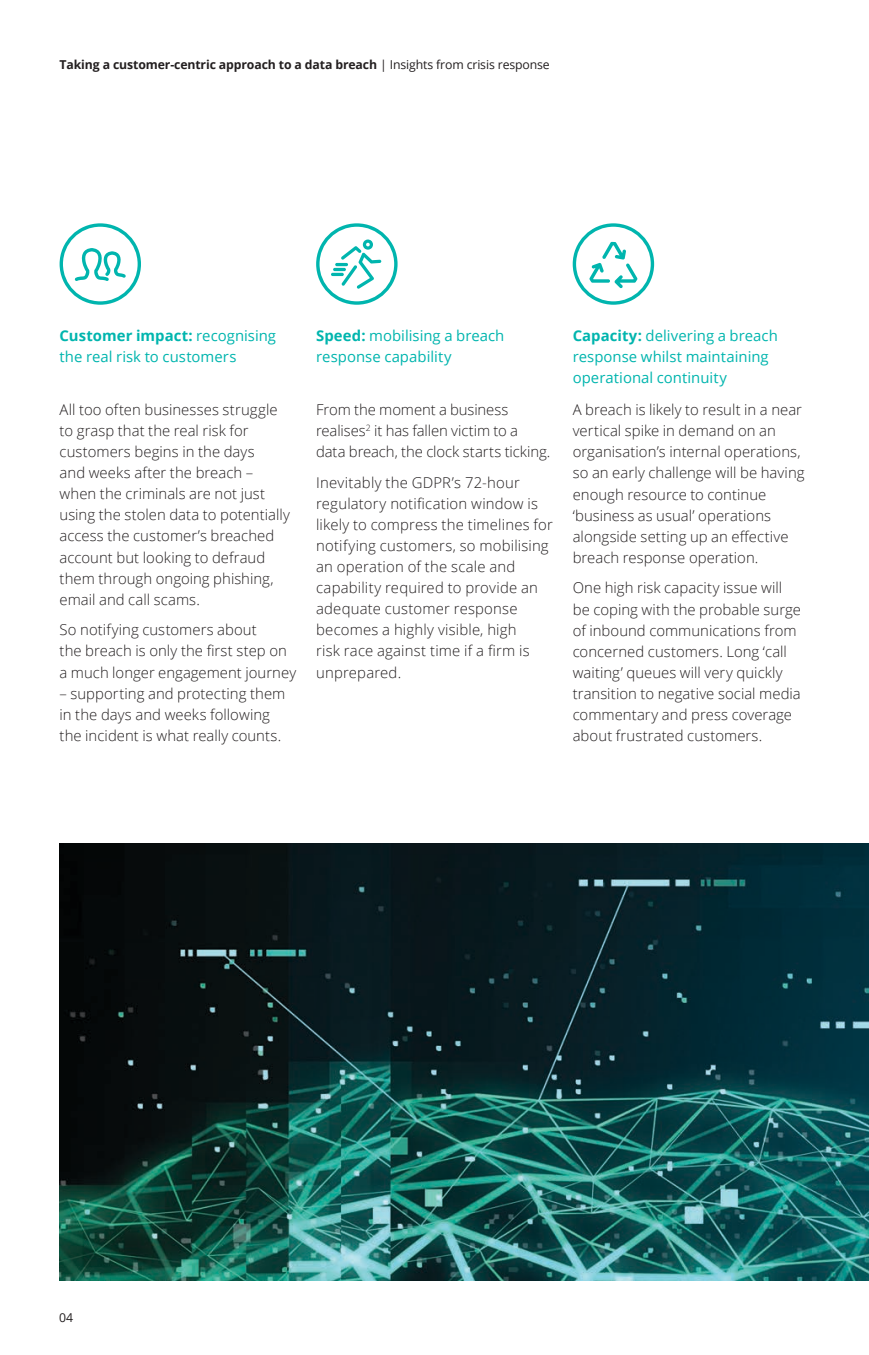
<style>
.page{position:relative;width:869px;height:1355px;background:#fff}
.page>*{position:absolute;margin:0;border:0;box-sizing:border-box;transform-origin:0 0}
.Smaller_Text{font:300 14.88px/21px "Open Sans";letter-spacing:.005em;color:#231f20}
.Body_copy__8_5_12pt{font:14.88px/21px "Open Sans";letter-spacing:.005em;color:#00b5ae}
.t1{font:700 12.25px "Open Sans";letter-spacing:-.01em;color:#231f20}
.t2{font:12.25px "Open Sans";color:#231f20}
.s1{font-weight:400}
.s2{font-weight:700}
</style>
<div class="page">
<svg style="left:60px;top:223px;width:81px;height:82px"></svg>
<svg style="left:316px;top:223px;width:81px;height:82px"></svg>
<svg style="left:572px;top:223px;width:81px;height:82px"></svg>
<img style="left:60px;top:843px;width:808px;height:437px">
<p class="t1" style="left:60px;top:56px;width:491px">Taking a customer-centric approach to a data breach <span class="s1">| Insights from crisis response</span></p>
<p class="Body_copy__8_5_12pt" style="left:60px;top:324px;width:218px"><span class="s2">Customer impact:</span> recognising the real risk to customers</p>
<p class="Body_copy__8_5_12pt" style="left:316px;top:324px;width:190px"><span class="s2">Speed:</span> mobilising a breach response capability</p>
<p class="Body_copy__8_5_12pt" style="left:572px;top:324px;width:206px"><span class="s2">Capacity:</span> delivering a breach response whilst maintaining operational continuity</p>
<p class="Smaller_Text" style="left:60px;top:399px;width:232px">All too often businesses struggle to grasp that the real risk for customers begins in the days<br>and weeks after the breach – when the criminals are not just using the stolen data to potentially access the customer’s breached account but looking to defraud them through ongoing phishing, email and call scams.</p>
<p class="Smaller_Text" style="left:60px;top:619px;width:238px">So notifying customers about<br>the breach is only the first step on a much longer engagement journey</p>
<p class="Smaller_Text" style="left:60px;top:682px;width:227px">– supporting and protecting them in the days and weeks following the incident is what really counts.</p>
<p class="Smaller_Text" style="left:572px;top:399px;width:233px">A breach is likely to result in a near vertical spike in demand on an organisation’s internal operations, so an early challenge will be having enough resource to continue ‘business as usual’ operations alongside setting up an effective breach response operation.</p>
<p class="Smaller_Text" style="left:572px;top:577px;width:230px">One high risk capacity issue will be coping with the probable surge of inbound communications from concerned customers. Long ‘call waiting’ queues will very quickly transition to negative social media commentary and press coverage about frustrated customers.</p>
<p class="Smaller_Text" style="left:316px;top:399px;width:235px">From the moment a business realises<sup>2</sup> it has fallen victim to a data breach, the clock starts ticking.</p>
<p class="Smaller_Text" style="left:316px;top:472px;width:238px">Inevitably the GDPR’s 72‑hour regulatory notification window is likely to compress the timelines for notifying customers, so mobilising an operation of the scale and capability required to provide an adequate customer response becomes a highly visible, high<br>risk race against time if a firm is unprepared.</p>
<p class="t2" style="left:59px;top:1309px;width:15px">04</p>
</div>
